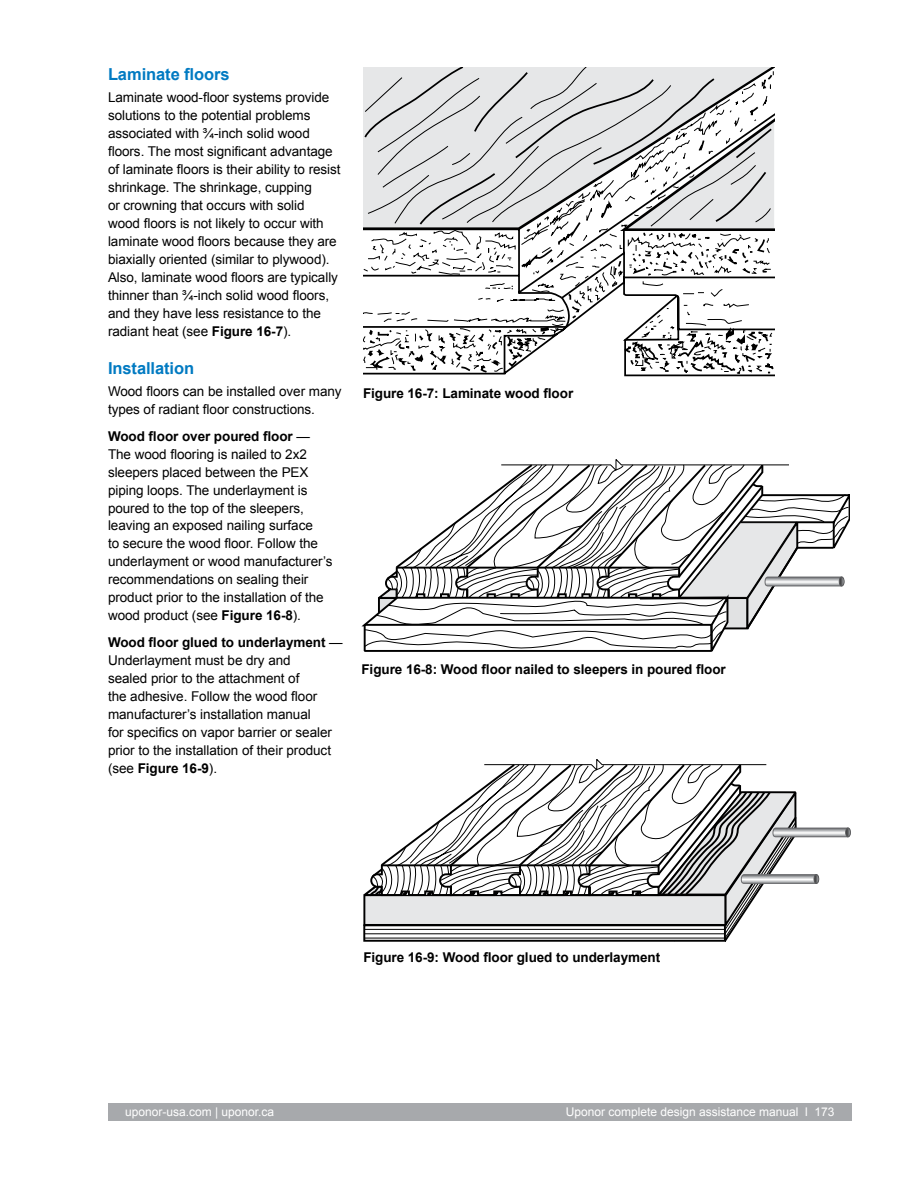
<style>
.page{position:relative;width:918px;height:1188px;background:#fff}
.page>*{position:absolute;margin:0;border:0;box-sizing:border-box;transform-origin:0 0}
.t1{font:700 16.5px "Arial";letter-spacing:-.005em;color:#007ac2}
.t2{font:13.5px/18px "Arial";letter-spacing:-.005em;color:#000}
.t3{font:700 13.5px "Arial";letter-spacing:-.005em;color:#000}
.t4{font:12px "Arial";color:#fff}
.s1{font-weight:700}
</style>
<div class="page">
<div style="left:316px;top:1103px;width:536px;height:17px;background:#a7a9ac"></div>
<div style="left:108px;top:1103px;width:208px;height:17px;background:#a7a9ac"></div>
<svg style="left:363px;top:374px;width:410px;height:3px"></svg>
<svg style="left:363px;top:68px;width:411px;height:306px"></svg>
<hr style="left:623px;top:230px;width:2px;height:23px;background:#000">
<svg style="left:615px;top:459px;width:6px;height:5px"></svg>
<svg style="left:501px;top:464px;width:288px;height:17px"></svg>
<svg style="left:361px;top:481px;width:489px;height:171px"></svg>
<div style="left:839px;top:577px;width:5px;height:9px;border:1px solid #58595b;border-radius:50%"></div>
<svg style="left:363px;top:939px;width:365px;height:3px"></svg>
<svg style="left:363px;top:931px;width:370px;height:8px"></svg>
<svg style="left:363px;top:759px;width:487px;height:172px"></svg>
<p class="t1" style="left:108px;top:63px;width:123px">Laminate floors</p>
<p class="t2" style="left:108px;top:88px;width:234px">Laminate wood-floor systems provide solutions to the potential problems associated with ¾-inch solid wood floors. The most significant advantage of laminate floors is their ability to resist shrinkage. The shrinkage, cupping<br>or crowning that occurs with solid<br>wood floors is not likely to occur with laminate wood floors because they are biaxially oriented (similar to plywood).<br>Also, laminate wood floors are typically thinner than ¾-inch solid wood floors, and they have less resistance to the radiant heat (see <span class="s1">Figure 16-7</span>).</p>
<p class="t1" style="left:108px;top:357px;width:88px">Installation</p>
<p class="t2" style="left:108px;top:382px;width:235px">Wood floors can be installed over many types of radiant floor constructions.</p>
<p class="t2" style="left:108px;top:427px;width:226px"><span class="s1">Wood floor over poured floor</span> — The wood flooring is nailed to 2x2 sleepers placed between the PEX piping loops. The underlayment is poured to the top of the sleepers, leaving an exposed nailing surface<br>to secure the wood floor. Follow the underlayment or wood manufacturer’s recommendations on sealing their product prior to the installation of the wood product (see <span class="s1">Figure 16-8</span>).</p>
<p class="t2" style="left:108px;top:633px;width:236px"><span class="s1">Wood floor glued to underlayment</span> — Underlayment must be dry and<br>sealed prior to the attachment of<br>the adhesive. Follow the wood floor manufacturer’s installation manual<br>for specifics on vapor barrier or sealer prior to the installation of their product (see <span class="s1">Figure 16-9</span>).</p>
<p class="t3" style="left:363px;top:384px;width:212px">Figure 16-7: Laminate wood floor</p>
<p class="t3" style="left:361px;top:660px;width:366px">Figure 16-8: Wood floor nailed to sleepers in poured floor</p>
<p class="t3" style="left:363px;top:948px;width:298px">Figure 16-9: Wood floor glued to underlayment</p>
<p class="t4" style="left:125px;top:1104px;width:151px">uponor-usa.com | uponor.ca</p>
<p class="t4" style="left:566px;top:1104px;width:270px">Uponor complete design assistance manual l 173</p>
</div>
